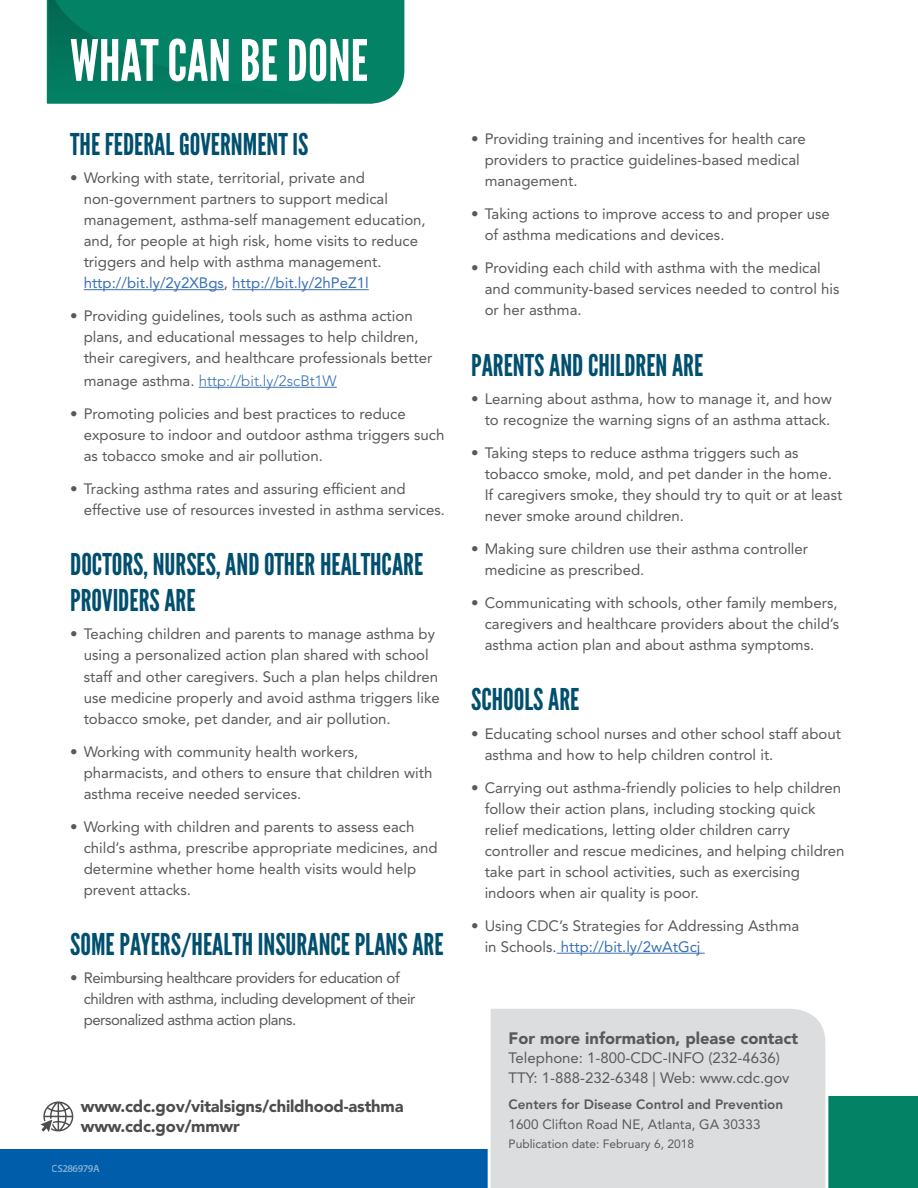
<style>
.page{position:relative;width:918px;height:1188px;background:#fff}
.page>*{position:absolute;margin:0;border:0;box-sizing:border-box;transform-origin:0 0}
.Header1_P4{font:57px "League Gothic";color:#fff}
.Header2_P4{font:30px/36px "League Gothic";color:#004f6e}
.Websites{font:900 16.5px/19.5px "Avenir LT Std";letter-spacing:-.01em;color:#4d4d4f}
.contact{font:900 16.5px "Avenir LT Std";color:#58595b}
.contact-2{font:15px/21px "Avenir LT Std";color:#58595b}
.contact-3{font:15px/21px "Avenir LT Std";letter-spacing:-.03em;color:#58595b}
.t1{font:300 15px "Avenir LT Std";color:#3971b6}
.contact-4{font:800 13.5px "Avenir LT Std";color:#58595b}
.contact-5{font:13.5px "Avenir LT Std";color:#58595b}
.contact-6{font:12px "Avenir LT Std";color:#58595b}
.t2{font:600 10.5px "Myriad Pro";letter-spacing:-.05em;color:#fff}
.s1{color:#3971b6}
.s2{font-weight:400;color:#58595b}
</style>
<div class="page">
<div style="left:823px;top:1097px;width:95px;height:91px;background:#048265"></div>
<div style="left:0;top:1149px;width:525px;height:39px;background:#005daa"></div>
<div style="left:487px;top:1009px;width:343px;height:179px;background:#dcddde"></div>
<hr style="left:84px;top:289px;width:140px;height:1px;background:#3971b6">
<hr style="left:232px;top:289px;width:137px;height:1px;background:#3971b6">
<hr style="left:199px;top:387px;width:138px;height:1px;background:#3971b6">
<hr style="left:557px;top:953px;width:148px;height:1px;background:#3971b6">
<svg style="left:40px;top:1101px;width:34px;height:31px"></svg>
<svg style="left:46px;top:0;width:359px;height:104px;background:#068165"></svg>
<p class="Header1_P4" style="left:70px;top:27px;width:300px">WHAT CAN BE DONE</p>
<p class="Header2_P4" style="left:70px;top:126px;width:240px">THE FEDERAL GOVERNMENT IS</p>
<p class="contact-2" style="left:84px;top:168px;width:344px;text-indent:-14px">• Working with state, territorial, private and non-government partners to support medical management, asthma-self management education, and, for people at high risk, home visits to reduce triggers and help with asthma management. <span class="s1">http://bit.ly/2y2XBgs</span>, <span class="s1">http://bit.ly/2hPeZ1l</span></p>
<p class="contact-2" style="left:84px;top:306px;width:350px;text-indent:-14px">• Providing guidelines, tools such as asthma action plans, and educational messages to help children, their caregivers, and healthcare professionals better</p>
<p class="t1" style="left:84px;top:372px;width:255px"><span class="s2">manage asthma.</span> http://bit.ly/2scBt1W</p>
<p class="contact-2" style="left:84px;top:403px;width:362px;text-indent:-14px">• Promoting policies and best practices to reduce exposure to indoor and outdoor asthma triggers such as tobacco smoke and air pollution.</p>
<p class="contact-2" style="left:84px;top:478px;width:363px;text-indent:-14px">• Tracking asthma rates and assuring efficient and effective use of resources invested in asthma services.</p>
<p class="Header2_P4" style="left:70px;top:547px;width:355px">DOCTORS, NURSES, AND OTHER HEALTHCARE<br>PROVIDERS ARE</p>
<p class="contact-2" style="left:84px;top:624px;width:358px;text-indent:-14px">• Teaching children and parents to manage asthma by using a personalized action plan shared with school staff and other caregivers. Such a plan helps children use medicine properly and avoid asthma triggers like tobacco smoke, pet dander, and air pollution.</p>
<p class="contact-2" style="left:84px;top:741px;width:350px;text-indent:-14px">• Working with community health workers, pharmacists, and others to ensure that children with asthma receive needed services.</p>
<p class="contact-2" style="left:84px;top:816px;width:356px;text-indent:-14px">• Working with children and parents to assess each child’s asthma, prescribe appropriate medicines, and determine whether home health visits would help prevent attacks.</p>
<p class="Header2_P4" style="left:70px;top:926px;width:375px">SOME PAYERS/HEALTH INSURANCE PLANS ARE</p>
<p class="contact-3" style="left:84px;top:968px;width:333px;text-indent:-14px">• Reimbursing healthcare providers for education of children with asthma, including development of their personalized asthma action plans.</p>
<p class="Websites" style="left:81px;top:1097px;width:324px">www.cdc.gov/vitalsigns/childhood-asthma www.cdc.gov/mmwr</p>
<p class="t2" style="left:52px;top:1162px;width:49px">CS286979A</p>
<p class="contact-2" style="left:485px;top:128px;width:323px;text-indent:-14px">• Providing training and incentives for health care providers to practice guidelines-based medical management.</p>
<p class="contact-2" style="left:485px;top:204px;width:347px;text-indent:-14px">• Taking actions to improve access to and proper use of asthma medications and devices.</p>
<p class="contact-2" style="left:485px;top:258px;width:356px;text-indent:-14px">• Providing each child with asthma with the medical and community-based services needed to control his or her asthma.</p>
<p class="Header2_P4" style="left:471px;top:347px;width:234px">PARENTS AND CHILDREN ARE</p>
<p class="contact-2" style="left:471px;top:388px;width:362px;text-align:right">• Learning about asthma, how to manage it, and how to recognize the warning signs of an asthma attack.</p>
<p class="contact-2" style="left:485px;top:442px;width:359px;text-indent:-14px">• Taking steps to reduce asthma triggers such as tobacco smoke, mold, and pet dander in the home.<br>If caregivers smoke, they should try to quit or at least never smoke around children.</p>
<p class="contact-2" style="left:485px;top:538px;width:325px;text-indent:-14px">• Making sure children use their asthma controller medicine as prescribed.</p>
<p class="contact-2" style="left:485px;top:592px;width:356px;text-align:justify;text-indent:-14px">• Communicating with schools, other family members, caregivers and healthcare providers about the child’s asthma action plan and about asthma symptoms.</p>
<p class="Header2_P4" style="left:471px;top:682px;width:110px">SCHOOLS ARE</p>
<p class="contact-2" style="left:485px;top:723px;width:358px;text-indent:-14px">• Educating school nurses and other school staff about asthma and how to help children control it.</p>
<p class="contact-2" style="left:485px;top:777px;width:361px;text-indent:-14px">• Carrying out asthma-friendly policies to help children follow their action plans, including stocking quick relief medications, letting older children carry controller and rescue medicines, and helping children take part in school activities, such as exercising indoors when air quality is poor.</p>
<p class="contact-2" style="left:485px;top:915px;width:316px;text-indent:-14px">• Using CDC’s Strategies for Addressing Asthma in Schools. <span class="s1">http://bit.ly/2wAtGcj</span></p>
<p class="contact" style="left:509px;top:1028px;width:291px">For more information, please contact</p>
<p class="contact-2" style="left:509px;top:1048px;width:282px;line-height:19.5px">Telephone: 1-800-CDC-INFO (232-4636)<br>TTY: 1-888-232-6348 | Web: www.cdc.gov</p>
<p class="contact-4" style="left:509px;top:1096px;width:276px">Centers for Disease Control and Prevention</p>
<p class="contact-5" style="left:509px;top:1116px;width:253px">1600 Clifton Road NE, Atlanta, GA 30333</p>
<p class="contact-6" style="left:509px;top:1137px;width:187px">Publication date: February 6, 2018</p>
</div>
